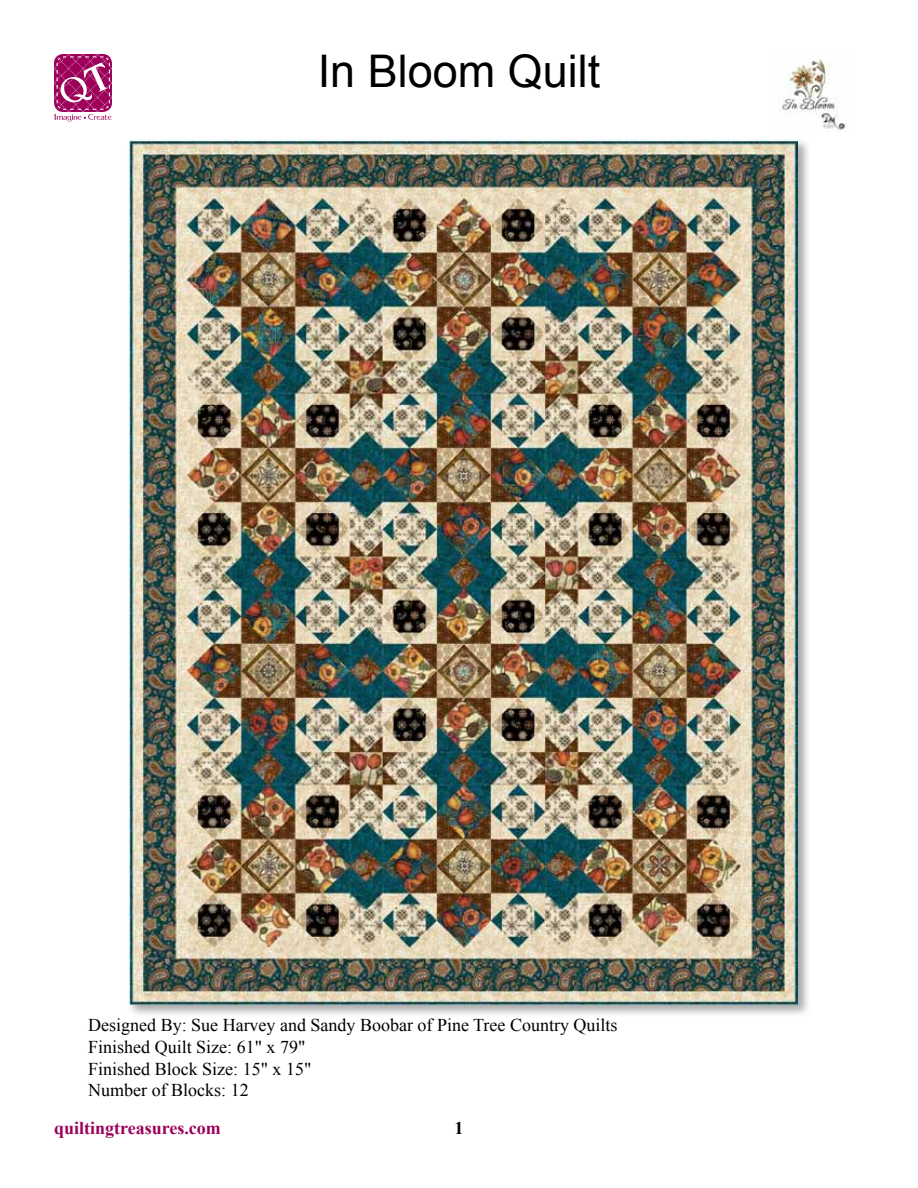
<style>
.page{position:relative;width:918px;height:1188px;background:#fff}
.page>*{position:absolute;margin:0;border:0;box-sizing:border-box;transform-origin:0 0}
.t1{font:45px "Arial";color:#000}
.t2{font:18px/21.6px "Times New Roman";color:#000}
.t3{font:700 18px "Times New Roman";color:#9c0059}
.t4{font:700 18px "Times New Roman";color:#000}
</style>
<div class="page">
<svg style="left:54px;top:54px;width:58px;height:68px"></svg>
<div style="left:127px;top:137px;width:684px;height:880px;background:#000;opacity:.35"></div>
<img style="left:129px;top:140px;width:669px;height:864px">
<img style="left:779px;top:59px;width:68px;height:73px">
<h1 class="t1" style="left:318px;top:41px;width:284px">In Bloom Quilt</h1>
<p class="t2" style="left:88px;top:1014px;width:531px">Designed By: Sue Harvey and Sandy Boobar of Pine Tree Country Quilts Finished Quilt Size: 61" x 79"<br>Finished Block Size: 15" x 15"<br>Number of Blocks: 12</p>
<p class="t3" style="left:54px;top:1116px;width:168px">quiltingtreasures.com</p>
<p class="t4" style="left:454px;top:1116px;width:10px">1</p>
</div>
